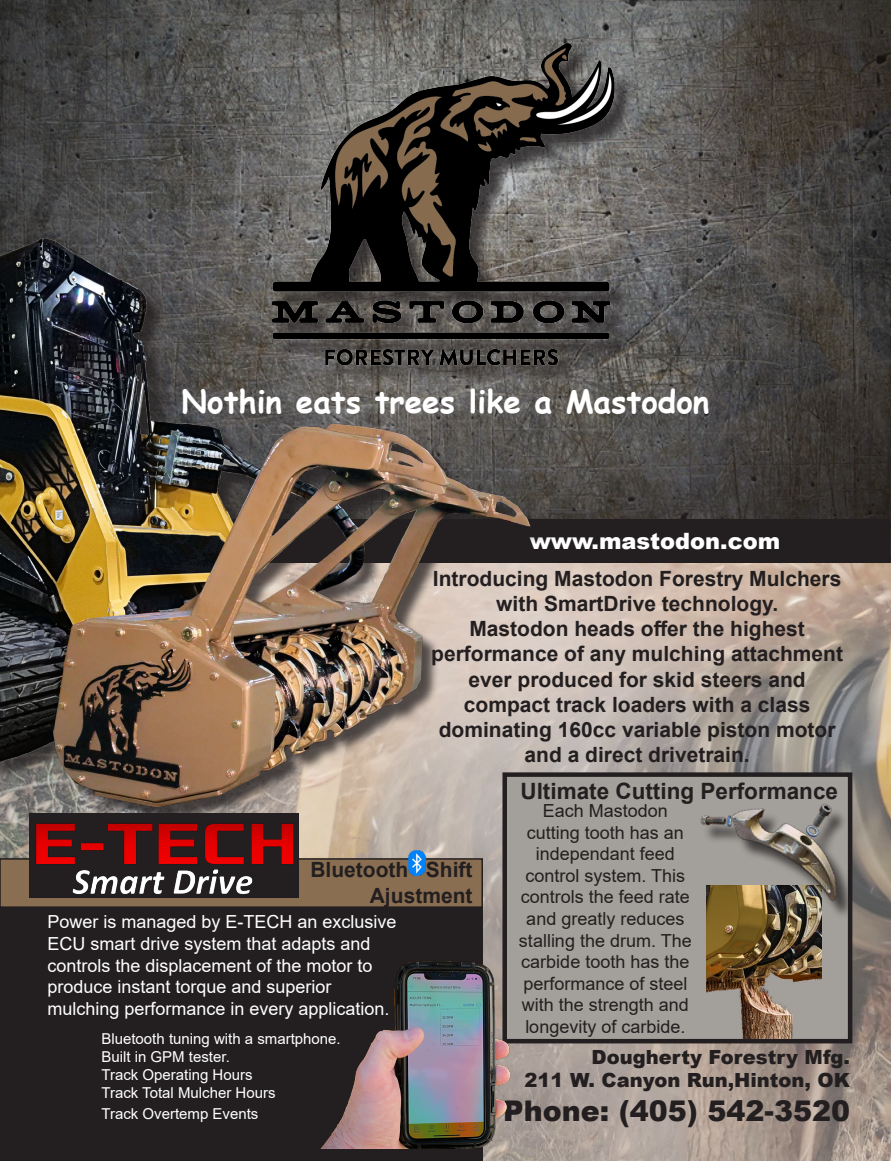
<style>
.page{position:relative;width:891px;height:1161px;background:#fff}
.page>*{position:absolute;margin:0;border:0;box-sizing:border-box;transform-origin:0 0}
.t1{font:700 31.5px "Comic Sans MS";color:#fff}
.t2{font:900 28.5px "Arial";color:#231f20}
.t3{font:700 22.5px "Arial";color:#231f20}
.t4{font:900 22.5px "Arial";color:#fff}
.t5{font:700 21px/25.2px "Arial";color:#231f20;text-align:center}
.t6{font:900 19.5px/23.4px "Arial";color:#231f20;text-align:right}
.t7{font:18px/21.6px "Arial";color:#231f20;text-align:center}
.t8{font:18px/21.6px "Arial";color:#fff}
.t9{font:15px/18px "Arial";color:#fff}
</style>
<div class="page">
<img style="left:482px;top:563px;width:409px;height:598px">
<img style="left:0;top:0;width:891px;height:563px">
<div style="left:0;top:859px;width:482px;height:48px;background:#8a6e52"></div>
<div style="left:275px;top:46px;width:359px;height:338px;background:#231f20;opacity:.75"></div>
<img style="left:272px;top:44px;width:347px;height:329px">
<div style="left:505px;top:775px;width:345px;height:266px;background:#a39f9a"></div>
<div style="left:502px;top:772px;width:350px;height:271px;border:4px solid #231f20"></div>
<div style="left:0;top:519px;width:890px;height:44px;background:#231f20"></div>
<img style="left:0;top:867px;width:327px;height:40px">
<img style="left:409px;top:867px;width:17px;height:9px">
<img style="left:706px;top:975px;width:115px;height:63px">
<img style="left:646px;top:697px;width:245px;height:278px">
<div style="left:0;top:907px;width:482px;height:254px;background:#231f20"></div>
<img style="left:321px;top:960px;width:250px;height:188px">
<img style="left:0;top:197px;width:571px;height:670px">
<h1 class="t1" style="left:182px;top:378px;width:529px">Nothin eats trees like a Mastodon</h1>
<p class="t4" style="left:530px;top:524px;width:252px">www.mastodon.com</p>
<p class="t5" style="left:431px;top:566px;width:413px">Introducing Mastodon Forestry Mulchers with SmartDrive technology.<br>Mastodon heads offer the highest performance of any mulching attachment ever produced for skid steers and compact track loaders with a class dominating 160cc variable piston motor and a direct drivetrain.</p>
<p class="t5" style="left:310px;top:858px;width:164px;text-align:right">Bluetooth Shift<br>Ajustment</p>
<p class="t8" style="left:47px;top:911px;width:351px">Power is managed by E-TECH an exclusive ECU smart drive system that adapts and controls the displacement of the motor to produce instant torque and superior mulching performance in every application.</p>
<p class="t9" style="left:101px;top:1029px;width:241px">Bluetooth tuning with a smartphone.<br>Built in GPM tester.<br>Track Operating Hours<br>Track Total Mulcher Hours</p>
<p class="t9" style="left:101px;top:1105px;width:158px">Track Overtemp Events</p>
<p class="t3" style="left:520px;top:776px;width:319px">Ultimate Cutting Performance</p>
<p class="t7" style="left:519px;top:800px;width:174px">Each Mastodon cutting tooth has an independant feed control system. This controls the feed rate and greatly reduces stalling the drum. The carbide tooth has the performance of steel with the strength and longevity of carbide.</p>
<p class="t6" style="left:525px;top:1044px;width:327px">Dougherty Forestry Mfg.<br>211 W. Canyon Run,Hinton, OK</p>
<h2 class="t2" style="left:503px;top:1090px;width:348px">Phone: (405) 542-3520</h2>
</div>
